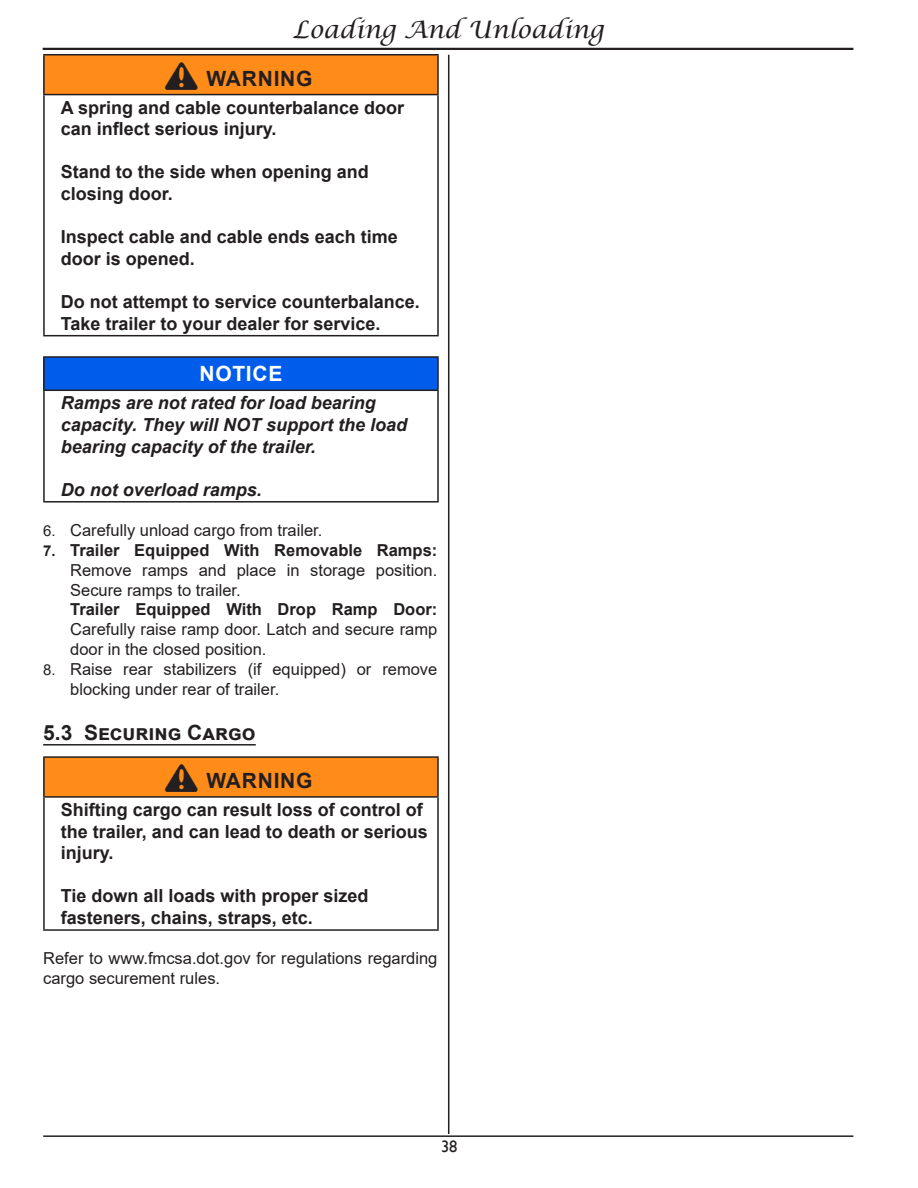
<style>
.page{position:relative;width:918px;height:1188px;background:#fff}
.page>*{position:absolute;margin:0;border:0;box-sizing:border-box;transform-origin:0 0}
.Page_Header{font:italic 24px "Lucida Calligraphy";color:#231f20}
.Warnings{font:700 21px "Arial";letter-spacing:.035em;color:#231f20}
.Heading_2{font:700 21px "Arial";color:#231f20}
.Warnings-2{font:700 21px "Arial";letter-spacing:.035em;color:#fff}
.Warning_Text{font:700 18px/21.6px "Arial";color:#231f20}
.Warning_Text-2{font:italic 700 18px/21.6px "Arial";color:#231f20}
.Normal_Text{font:16.5px/19.8px "Arial";color:#231f20}
.t1{font:16.5px "Gill Sans";color:#231f20}
.s1{font-family:"Warning Box";font-weight:400;font-size:30px}
.s2{font-size:15px}
.s3{font-weight:700;font-size:15px}
.s4{font-weight:700}
</style>
<div class="page">
<hr style="left:43px;top:1135px;width:810px;height:2px;background:#231f20">
<hr style="left:43px;top:48px;width:810px;height:2px;background:#231f20">
<hr style="left:43px;top:744px;width:213px;height:2px;background:#231f20">
<div style="left:44px;top:55px;width:394px;height:40px;background:#ff8c18"></div>
<hr style="left:43px;top:54px;width:396px;height:2px;background:#231f20">
<hr style="left:43px;top:55px;width:2px;height:39px;background:#231f20">
<hr style="left:437px;top:55px;width:2px;height:39px;background:#231f20">
<hr style="left:43px;top:94px;width:396px;height:1px;background:#231f20">
<hr style="left:43px;top:95px;width:2px;height:240px;background:#231f20">
<hr style="left:437px;top:95px;width:2px;height:240px;background:#231f20">
<hr style="left:43px;top:335px;width:396px;height:1px;background:#231f20">
<div style="left:44px;top:357px;width:394px;height:33px;background:#005dec"></div>
<hr style="left:43px;top:356px;width:396px;height:2px;background:#231f20">
<hr style="left:43px;top:358px;width:2px;height:32px;background:#231f20">
<hr style="left:437px;top:358px;width:2px;height:32px;background:#231f20">
<hr style="left:43px;top:390px;width:396px;height:1px;background:#231f20">
<hr style="left:43px;top:391px;width:2px;height:110px;background:#231f20">
<hr style="left:437px;top:391px;width:2px;height:110px;background:#231f20">
<hr style="left:43px;top:501px;width:396px;height:2px;background:#231f20">
<div style="left:44px;top:757px;width:394px;height:40px;background:#ff8c18"></div>
<hr style="left:43px;top:756px;width:396px;height:2px;background:#231f20">
<hr style="left:43px;top:758px;width:2px;height:38px;background:#231f20">
<hr style="left:437px;top:758px;width:2px;height:38px;background:#231f20">
<hr style="left:43px;top:796px;width:396px;height:2px;background:#231f20">
<hr style="left:43px;top:798px;width:2px;height:131px;background:#231f20">
<hr style="left:437px;top:798px;width:2px;height:131px;background:#231f20">
<hr style="left:43px;top:929px;width:396px;height:2px;background:#231f20">
<hr style="left:448px;top:55px;width:1px;height:1079px;background:#231f20">
<p class="Page_Header" style="left:293px;top:15px;width:312px">Loading And Unloading</p>
<p class="Warnings" style="left:169px;top:63px;width:145px"><span class="s1">^</span> WARNING</p>
<p class="Warning_Text" style="left:61px;top:97px;width:345px">A spring and cable counterbalance door can inflect serious injury.</p>
<p class="Warning_Text" style="left:61px;top:162px;width:310px">Stand to the side when opening and closing door.</p>
<p class="Warning_Text" style="left:61px;top:226px;width:339px">Inspect cable and cable ends each time door is opened.</p>
<p class="Warning_Text" style="left:61px;top:291px;width:361px">Do not attempt to service counterbalance.<br>Take trailer to your dealer for service.</p>
<p class="Warnings-2" style="left:199px;top:359px;width:85px">NOTICE</p>
<p class="Warning_Text-2" style="left:61px;top:393px;width:348px">Ramps are not rated for load bearing capacity. They will NOT support the load bearing capacity of the trailer.</p>
<p class="Warning_Text-2" style="left:61px;top:479px;width:203px">Do not overload ramps.</p>
<p class="Normal_Text" style="left:43px;top:520px;width:281px"><span class="s2">6.</span> Carefully unload cargo from trailer.</p>
<p class="Normal_Text" style="left:70px;top:540px;width:369px;text-indent:-27px"><span class="s3">7.</span> <span class="s4">Trailer Equipped With Removable Ramps:<br></span>Remove ramps and place in storage position.<br>Secure ramps to trailer.<br><span class="s4">Trailer Equipped With Drop Ramp Door:<br></span>Carefully raise ramp door. Latch and secure ramp door in the closed position.</p>
<p class="Normal_Text" style="left:70px;top:659px;width:369px;text-indent:-27px"><span class="s2">8.</span> Raise rear stabilizers (if equipped) or remove blocking under rear of trailer.</p>
<p class="Heading_2" style="left:43px;top:717px;width:214px">5.3 Securing Cargo</p>
<p class="Warnings" style="left:169px;top:766px;width:145px"><span class="s1">^</span> WARNING</p>
<p class="Warning_Text" style="left:61px;top:799px;width:369px">Shifting cargo can result loss of control of the trailer, and can lead to death or serious injury.</p>
<p class="Warning_Text" style="left:61px;top:886px;width:309px">Tie down all loads with proper sized fasteners, chains, straps, etc.</p>
<p class="Normal_Text" style="left:43px;top:949px;width:396px">Refer to www.fmcsa.dot.gov for regulations regarding cargo securement rules.</p>
<p class="t1" style="left:441px;top:1137px;width:18px">38</p>
</div>
